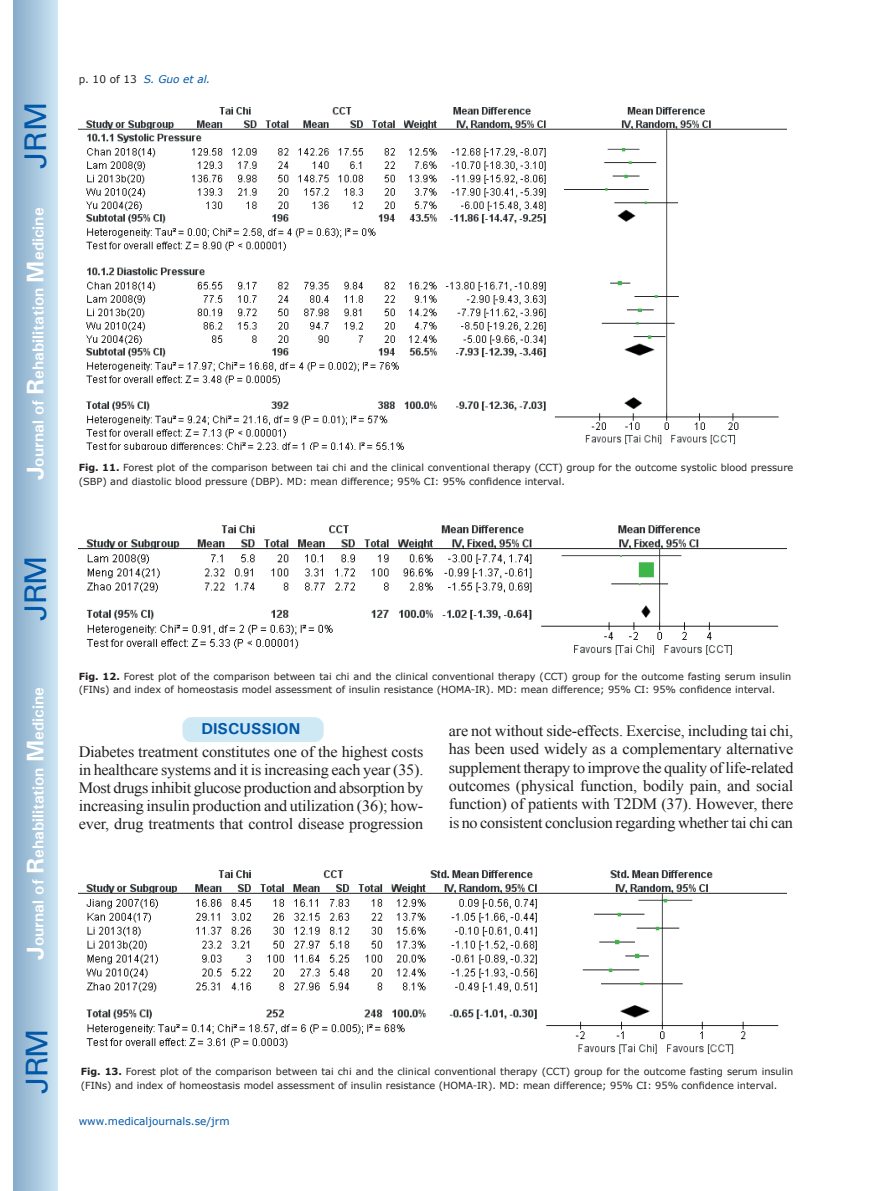
<style>
.page{position:relative;width:872px;height:1191px;background:#fff}
.page>*{position:absolute;margin:0;border:0;box-sizing:border-box;transform-origin:0 0}
.t1{font:30px "Univers";letter-spacing:-.03em;color:#0157a8}
.t2{font:15.75px/18.5px "Times New Roman";letter-spacing:-.015em;color:#231f20;text-align:justify}
.t3{font:700 15.75px "Univers";color:#fff}
.t4{font:700 15.75px "Univers";color:#0157a8}
.t5{font:10.5px "Verdana";color:#0157a8}
.t6{font:italic 10.5px "Verdana";color:#0157a8}
.t7{font:9.75px/13.5px "Verdana";color:#231f20}
.s1{font-size:24px}
.s2{font-style:normal;color:#231f20}
.s3{font-weight:700}
</style>
<div class="page">
<div style="left:14px;top:0;width:43px;height:1191px;background:linear-gradient(to right,#88acca,#cbe5f2)"></div>
<div style="left:182px;top:716px;width:142px;height:27px;background:#cee8f4;border-radius:10px"></div>
<div style="left:181px;top:715px;width:144px;height:28px;border:2px solid #fff;border-radius:10px"></div>
<img style="left:79px;top:107px;width:707px;height:343px">
<img style="left:79px;top:525px;width:707px;height:130px">
<img style="left:79px;top:870px;width:707px;height:184px">
<h1 class="t1" style="left:18px;top:169px;width:68px;rotate:-90deg">JRM</h1>
<h2 class="t3" style="left:28px;top:480px;width:274px;rotate:-90deg"><span class="s1">J</span>ournal of <span class="s1">R</span>ehabilitation <span class="s1">M</span>edicine</h2>
<h1 class="t1" style="left:18px;top:620px;width:67px;rotate:-90deg">JRM</h1>
<h2 class="t3" style="left:28px;top:959px;width:274px;rotate:-90deg"><span class="s1">J</span>ournal of <span class="s1">R</span>ehabilitation <span class="s1">M</span>edicine</h2>
<h1 class="t1" style="left:19px;top:1093px;width:67px;rotate:-90deg">JRM</h1>
<p class="t6" style="left:79px;top:72px;width:133px"><span class="s2">p. 10 of 13</span> S. Guo et al.</p>
<p class="t7" style="left:79px;top:461px;width:716px"><span class="s3">Fig. 11.</span> Forest plot of the comparison between tai chi and the clinical conventional therapy (CCT) group for the outcome systolic blood pressure (SBP) and diastolic blood pressure (DBP). MD: mean difference; 95% CI: 95% confidence interval.</p>
<p class="t7" style="left:79px;top:669px;width:714px"><span class="s3">Fig. 12.</span> Forest plot of the comparison between tai chi and the clinical conventional therapy (CCT) group for the outcome fasting serum insulin (FINs) and index of homeostasis model assessment of insulin resistance (HOMA-IR). MD: mean difference; 95% CI: 95% confidence interval.</p>
<h2 class="t4" style="left:201px;top:718px;width:100px">DISCUSSION</h2>
<p class="t2" style="left:79px;top:742px;width:346px;line-height:18px">Diabetes treatment constitutes one of the highest costs in healthcare systems and it is increasing each year (35).<br>Most drugs inhibit glucose production and absorption by increasing insulin production and utilization (36); how&shy;ever, drug treatments that control disease progression</p>
<p class="t2" style="left:449px;top:721px;width:346px">are not without side-effects. Exercise, including tai chi, has been used widely as a complementary alternative supplement therapy to improve the quality of life-related outcomes (physical function, bodily pain, and social function) of patients with T2DM (37). However, there is no consistent conclusion regarding whether tai chi can</p>
<p class="t7" style="left:81px;top:1065px;width:714px"><span class="s3">Fig. 13.</span> Forest plot of the comparison between tai chi and the clinical conventional therapy (CCT) group for the outcome fasting serum insulin (FINs) and index of homeostasis model assessment of insulin resistance (HOMA-IR). MD: mean difference; 95% CI: 95% confidence interval.</p>
<p class="t5" style="left:79px;top:1114px;width:152px">www.medicaljournals.se/jrm</p>
</div>
